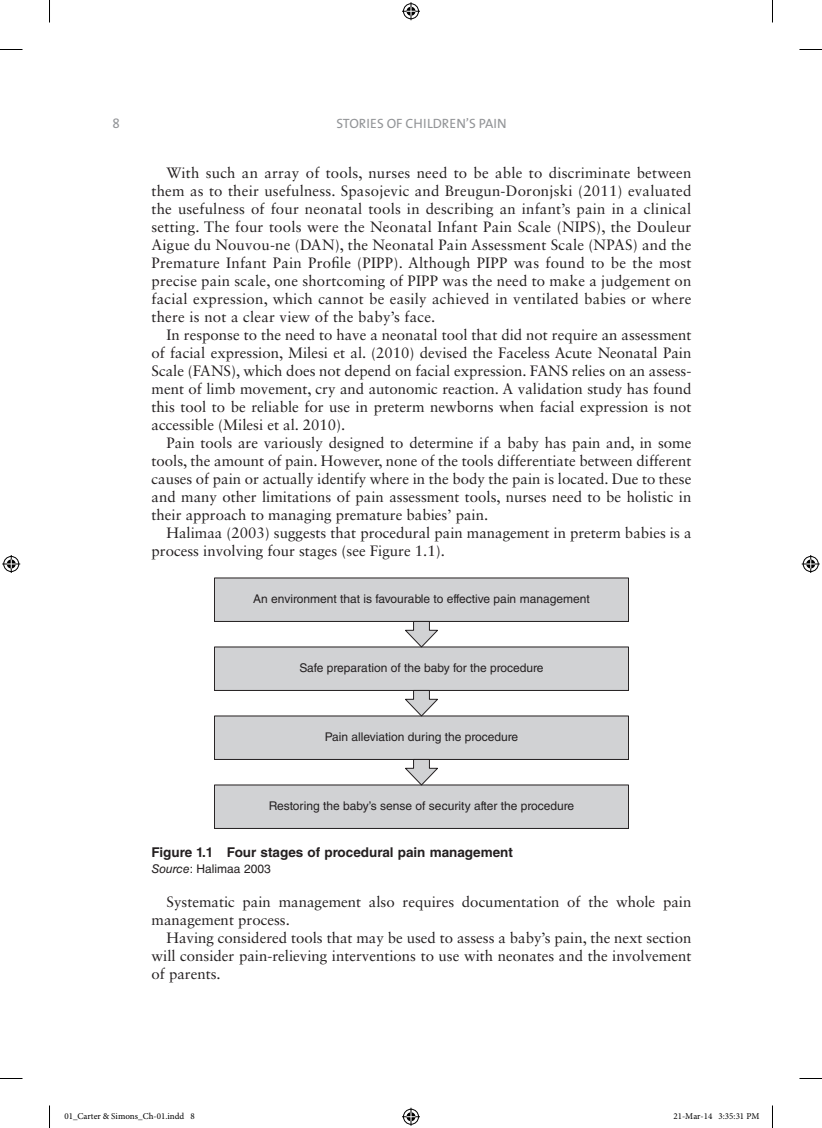
<style>
.page{position:relative;width:822px;height:1128px;background:#fff}
.page>*{position:absolute;margin:0;border:0;box-sizing:border-box;transform-origin:0 0}
.Body_text_indent{font:15px/18px "Sabon LT Std";color:#231f20;text-align:justify}
.Figure_Caption{font:700 13.5px "Helvetica LT Std";color:#231f20}
.t1{font:13.5px "The Sans";color:#939598}
.Table_Text{font:12px "Helvetica LT Std";color:#231f20}
.t2{font:9px "Minion Pro";color:#000}
.s1{font-style:italic}
</style>
<div class="page">
<div style="left:214px;top:578px;width:414px;height:43px;background:#d1d2d4"></div>
<div style="left:214px;top:578px;width:415px;height:44px;border:1px solid #231f20"></div>
<div style="left:214px;top:647px;width:414px;height:43px;background:#d1d2d4"></div>
<div style="left:214px;top:647px;width:415px;height:44px;border:1px solid #231f20"></div>
<div style="left:214px;top:716px;width:414px;height:43px;background:#d1d2d4"></div>
<div style="left:214px;top:716px;width:415px;height:44px;border:1px solid #231f20"></div>
<div style="left:214px;top:785px;width:414px;height:43px;background:#d1d2d4"></div>
<div style="left:214px;top:785px;width:415px;height:44px;border:1px solid #231f20"></div>
<svg style="left:404px;top:621px;width:35px;height:27px"></svg>
<svg style="left:404px;top:690px;width:35px;height:27px"></svg>
<svg style="left:404px;top:759px;width:35px;height:27px"></svg>
<svg style="left:0;top:49px;width:22px;height:1px"></svg>
<svg style="left:799px;top:49px;width:23px;height:1px"></svg>
<svg style="left:0;top:1078px;width:22px;height:1px"></svg>
<svg style="left:799px;top:1078px;width:23px;height:1px"></svg>
<svg style="left:49px;top:0;width:1px;height:22px"></svg>
<svg style="left:49px;top:1105px;width:1px;height:23px"></svg>
<svg style="left:772px;top:0;width:1px;height:22px"></svg>
<svg style="left:772px;top:1105px;width:1px;height:23px"></svg>
<svg style="left:402px;top:2px;width:18px;height:18px"></svg>
<svg style="left:402px;top:1108px;width:18px;height:18px"></svg>
<svg style="left:2px;top:555px;width:18px;height:18px"></svg>
<svg style="left:802px;top:555px;width:18px;height:18px"></svg>
<p class="t1" style="left:113px;top:113px;width:9px">8</p>
<p class="t1" style="left:337px;top:113px;width:172px">STORIES OF CHILDREN’S PAIN</p>
<p class="Body_text_indent" style="left:152px;top:164px;width:541px;text-indent:15px">With such an array of tools, nurses need to be able to discriminate between them as to their usefulness. Spasojevic and Breugun-Doronjski (2011) evaluated the usefulness of four neonatal tools in describing an infant’s pain in a clinical setting. The four tools were the Neonatal Infant Pain Scale (NIPS), the Douleur Aigue du Nouvou-ne (DAN), the Neonatal Pain Assessment Scale (NPAS) and the Premature Infant Pain Profile (PIPP). Although PIPP was found to be the most precise pain scale, one shortcoming of PIPP was the need to make a judgement on facial expression, which cannot be easily achieved in ventilated babies or where there is not a clear view of the baby’s face.</p>
<p class="Body_text_indent" style="left:152px;top:326px;width:541px;text-indent:15px">In response to the need to have a neonatal tool that did not require an assessment of facial expression, Milesi et al. (2010) devised the Faceless Acute Neonatal Pain Scale (FANS), which does not depend on facial expression. FANS relies on an assess&shy;ment of limb movement, cry and autonomic reaction. A validation study has found this tool to be reliable for use in preterm newborns when facial expression is not accessible (Milesi et al. 2010).</p>
<p class="Body_text_indent" style="left:152px;top:434px;width:541px;text-indent:15px">Pain tools are variously designed to determine if a baby has pain and, in some tools, the amount of pain. However, none of the tools differentiate between different causes of pain or actually identify where in the body the pain is located. Due to these and many other limitations of pain assessment tools, nurses need to be holistic in their approach to managing premature babies’ pain.</p>
<p class="Body_text_indent" style="left:152px;top:524px;width:541px;text-indent:15px">Halimaa (2003) suggests that procedural pain management in preterm babies is a process involving four stages (see Figure 1.1).</p>
<p class="Table_Text" style="left:253px;top:592px;width:338px">An environment that is favourable to effective pain management</p>
<p class="Table_Text" style="left:299px;top:661px;width:246px">Safe preparation of the baby for the procedure</p>
<p class="Table_Text" style="left:325px;top:730px;width:195px">Pain alleviation during the procedure</p>
<p class="Table_Text" style="left:269px;top:799px;width:307px">Restoring the baby’s sense of security after the procedure</p>
<p class="Figure_Caption" style="left:152px;top:844px;width:363px">Figure 1.1 Four stages of procedural pain management</p>
<p class="Table_Text" style="left:152px;top:861px;width:121px"><span class="s1">Source</span>: Halimaa 2003</p>
<p class="Body_text_indent" style="left:152px;top:893px;width:541px;text-indent:15px">Systematic pain management also requires documentation of the whole pain management process.</p>
<p class="Body_text_indent" style="left:152px;top:929px;width:541px;text-indent:15px">Having considered tools that may be used to assess a baby’s pain, the next section will consider pain-relieving interventions to use with neonates and the involvement of parents.</p>
<p class="t2" style="left:64px;top:1111px;width:132px">01_Carter &amp; Simons_Ch-01.indd 8</p>
<p class="t2" style="left:673px;top:1111px;width:87px">21-Mar-14 3:35:31 PM</p>
</div>
